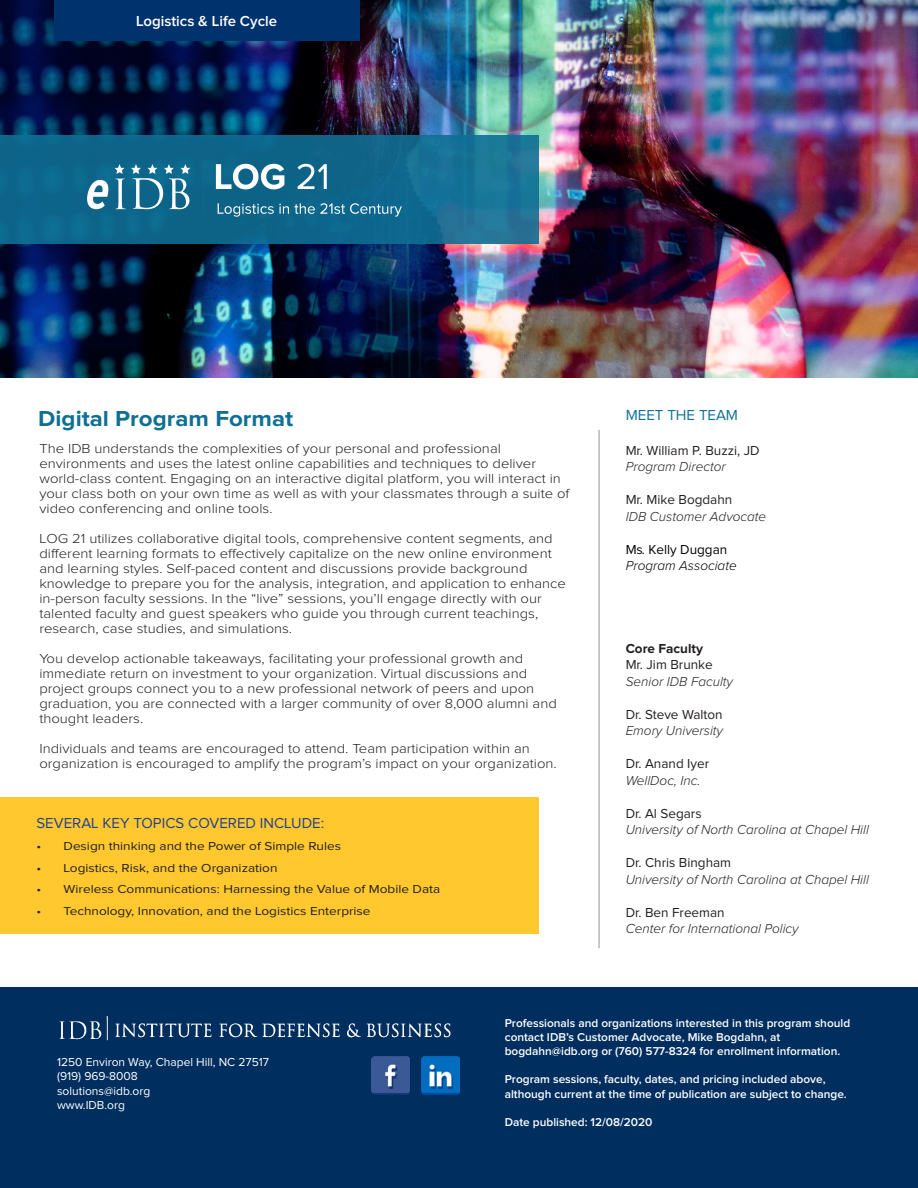
<style>
.page{position:relative;width:918px;height:1188px;background:#fff}
.page>*{position:absolute;margin:0;border:0;box-sizing:border-box;transform-origin:0 0}
.t1{font:700 22.5px "Proxima Nova";color:#0f6f95;scale:1.07 1}
.t2{font:15px "Proxima Nova";color:#253f8e}
.t3{font:600 15px "Proxima Nova";color:#fff}
.t4{font:15px "Proxima Nova";color:#0f6f95}
.t5{font:300 13.5px/15px "Proxima Nova";color:#231f20;scale:1.1 1}
.t6{font:italic 300 13.5px/16.5px "Proxima Nova";color:#231f20}
.t7{font:13.5px/16.5px "Proxima Nova";color:#231f20}
.t8{font:italic 300 13.5px/16.5px "Proxima Nova";color:#000}
.t9{font:12px "Proxima Nova";color:#231f20;scale:1.13 1}
.t10{font:12px "Proxima Nova";color:#fff}
.t11{font:600 11.85px/14.2px "Proxima Nova";color:#fff}
.s1{font-weight:300;font-style:italic}
.s2{font-weight:400;font-style:normal}
.s3{font-weight:700;font-style:normal}
</style>
<div class="page">
<div style="left:0;top:987px;width:918px;height:201px;background:#002e5f"></div>
<img style="left:0;top:0;width:918px;height:377px">
<img style="left:59px;top:1017px;width:392px;height:24px">
<img style="left:371px;top:1057px;width:39px;height:38px">
<img style="left:421px;top:1057px;width:38px;height:38px">
<div style="left:54px;top:0;width:305px;height:41px;background:#00336d"></div>
<div style="left:0;top:798px;width:538px;height:136px;background:#fec82e"></div>
<hr style="left:598px;top:430px;width:2px;height:518px;background:#231f20">
<svg style="left:0;top:135px;width:538px;height:109px;background:#12698e"></svg>
<img style="left:87px;top:159px;width:315px;height:58px">
<p class="t3" style="left:136px;top:14px;width:143px">Logistics &amp; Life Cycle</p>
<p class="t1" style="left:38px;top:408px;width:240px">Digital Program Format</p>
<p class="t5" style="left:39px;top:441px;width:484px">The IDB understands the complexities of your personal and professional environments and uses the latest online capabilities and techniques to deliver world-class content. Engaging on an interactive digital platform, you will interact in your class both on your own time as well as with your classmates through a suite of video conferencing and online tools.</p>
<p class="t5" style="left:39px;top:531px;width:480px">LOG 21 utilizes collaborative digital tools, comprehensive content segments, and different learning formats to effectively capitalize on the new online environment and learning styles. Self-paced content and discussions provide background knowledge to prepare you for the analysis, integration, and application to enhance in-person faculty sessions. In the “live” sessions, you’ll engage directly with our talented faculty and guest speakers who guide you through current teachings, research, case studies, and simulations.</p>
<p class="t5" style="left:39px;top:651px;width:472px">You develop actionable takeaways, facilitating your professional growth and immediate return on investment to your organization. Virtual discussions and project groups connect you to a new professional network of peers and upon graduation, you are connected with a larger community of over 8,000 alumni and thought leaders.</p>
<p class="t5" style="left:39px;top:741px;width:472px">Individuals and teams are encouraged to attend. Team participation within an organization is encouraged to amplify the program’s impact on your organization.</p>
<p class="t2" style="left:37px;top:816px;width:289px">SEVERAL KEY TOPICS COVERED INCLUDE:</p>
<p class="t9" style="left:37px;top:840px;width:271px">• Design thinking and the Power of Simple Rules</p>
<p class="t9" style="left:37px;top:862px;width:215px">• Logistics, Risk, and the Organization</p>
<p class="t9" style="left:37px;top:884px;width:359px">• Wireless Communications: Harnessing the Value of Mobile Data</p>
<p class="t9" style="left:37px;top:906px;width:297px">• Technology, Innovation, and the Logistics Enterprise</p>
<p class="t4" style="left:626px;top:408px;width:114px">MEET THE TEAM</p>
<p class="t7" style="left:626px;top:442px;width:135px">Mr. William P. Buzzi, JD<br><span class="s1">Program Director</span></p>
<p class="t6" style="left:626px;top:492px;width:142px"><span class="s2">Mr. Mike Bogdahn<br></span>IDB Customer Advocate</p>
<p class="t8" style="left:626px;top:541px;width:112px"><span class="s2">Ms. Kelly Duggan<br></span>Program Associate</p>
<p class="t6" style="left:626px;top:640px;width:109px"><span class="s3">Core Faculty<br></span><span class="s2">Mr. Jim Brunke<br></span>Senior IDB Faculty</p>
<p class="t6" style="left:626px;top:706px;width:99px"><span class="s2">Dr. Steve Walton<br></span>Emory University</p>
<p class="t7" style="left:626px;top:756px;width:85px">Dr. Anand Iyer<br><span class="s1">WellDoc, Inc.</span></p>
<p class="t6" style="left:626px;top:805px;width:245px"><span class="s2">Dr. Al Segars<br></span>University of North Carolina at Chapel Hill</p>
<p class="t6" style="left:626px;top:855px;width:245px"><span class="s2">Dr. Chris Bingham<br></span>University of North Carolina at Chapel Hill</p>
<p class="t6" style="left:626px;top:904px;width:175px"><span class="s2">Dr. Ben Freeman<br></span>Center for International Policy</p>
<p class="t10" style="left:57px;top:1057px;width:214px">1250 Environ Way, Chapel Hill, NC 27517</p>
<p class="t10" style="left:57px;top:1071px;width:82px">(919) 969-8008</p>
<p class="t10" style="left:57px;top:1085px;width:95px">solutions@idb.org</p>
<p class="t10" style="left:57px;top:1100px;width:69px">www.IDB.org</p>
<p class="t11" style="left:505px;top:1016px;width:347px">Professionals and organizations interested in this program should contact IDB’s Customer Advocate, Mike Bogdahn, at bogdahn@idb.org or (760) 577-8324 for enrollment information.</p>
<p class="t11" style="left:505px;top:1073px;width:344px">Program sessions, faculty, dates, and pricing included above, although current at the time of publication are subject to change.</p>
<p class="t11" style="left:505px;top:1115px;width:149px">Date published: 12/08/2020</p>
</div>
